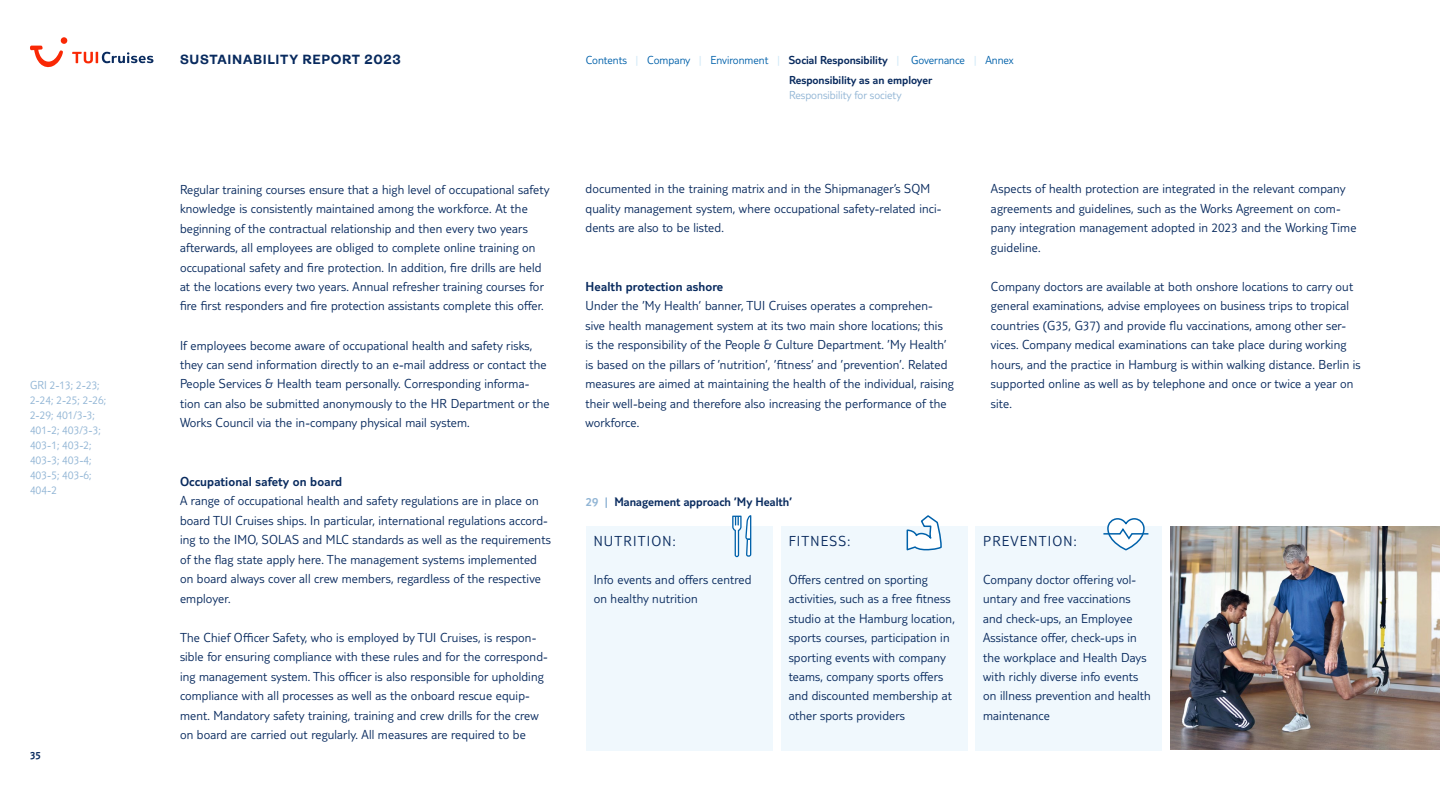
<style>
.page{position:relative;width:1440px;height:810px;background:#fff}
.page>*{position:absolute;margin:0;border:0;box-sizing:border-box;transform-origin:0 0}
.t1{font:300 15px "TUI Type";letter-spacing:.08em;color:#082a5e}
.t2{font:300 13.5px/19.5px "TUI Type";letter-spacing:.01em;color:#082a5e}
.t3{font:300 13.5px "TUI Type";letter-spacing:.01em;color:#082a5e}
.t4{font:700 13.5px "Ambit";letter-spacing:.05em;color:#082a5e}
.t5{font:300 12.75px "TUI Type";color:#082a5e}
.t6{font:300 12px/15px "TUI Type";color:#91b5d5}
.t7{font:300 12px "TUI Type";color:#0061aa}
.t8{font:300 12px "TUI Type";color:#082a5e}
.t9{font:300 11.25px "TUI Type";color:#082a5e}
.s1{color:#cae6f6}
.s2{color:#082a5e}
.s3{color:#91b5d5}
</style>
<div class="page">
<img style="left:1170px;top:527px;width:270px;height:223px">
<div style="left:975px;top:526px;width:187px;height:225px;background:#f0f8fd"></div>
<div style="left:781px;top:526px;width:187px;height:225px;background:#f0f8fd"></div>
<div style="left:586px;top:526px;width:187px;height:225px;background:#f0f8fd"></div>
<svg style="left:732px;top:515px;width:19px;height:42px"></svg>
<svg style="left:906px;top:515px;width:36px;height:36px"></svg>
<svg style="left:1103px;top:518px;width:46px;height:33px"></svg>
<svg style="left:30px;top:37px;width:123px;height:31px"></svg>
<p class="t6" style="left:30px;top:377px;width:78px">GRI 2-13; 2-23;<br>2-24; 2-25; 2-26;<br>2-29; 401/3-3;<br>401-2; 403/3-3;<br>403-1; 403-2;<br>403-3; 403-4;<br>403-5; 403-6;<br>404-2</p>
<p class="t9" style="left:30px;top:749px;width:13px">35</p>
<p class="t4" style="left:180px;top:52px;width:222px">SUSTAINABILITY REPORT 2023</p>
<p class="t2" style="left:180px;top:179px;width:371px">Regular training courses ensure that a high level of occupational safety knowledge is consistently maintained among the workforce. At the beginning of the contractual relationship and then every two years afterwards, all employees are obliged to complete online training on occupational safety and fire protection. In addition, fire drills are held at the locations every two years. Annual refresher training courses for fire first responders and fire protection assistants complete this offer.</p>
<p class="t2" style="left:180px;top:335px;width:371px">If employees become aware of occupational health and safety risks, they can send information directly to an e-mail address or contact the People Services &amp; Health team personally. Corresponding informa&shy;tion can also be submitted anonymously to the HR Department or the Works Council via the in-company physical mail system.</p>
<p class="t3" style="left:180px;top:474px;width:164px">Occupational safety on board</p>
<p class="t2" style="left:180px;top:491px;width:372px">A range of occupational health and safety regulations are in place on board TUI Cruises ships. In particular, international regulations accord&shy;ing to the IMO, SOLAS and MLC standards as well as the requirements of the flag state apply here. The management systems implemented on board always cover all crew members, regardless of the respective employer.</p>
<p class="t2" style="left:180px;top:627px;width:369px">The Chief Officer Safety, who is employed by TUI Cruises, is respon&shy;sible for ensuring compliance with these rules and for the correspond&shy;ing management system. This officer is also responsible for upholding compliance with all processes as well as the onboard rescue equip&shy;ment. Mandatory safety training, training and crew drills for the crew on board are carried out regularly. All measures are required to be</p>
<p class="t7" style="left:586px;top:53px;width:429px">Contents <span class="s1">|</span> Company <span class="s1">|</span> Environment <span class="s1">|</span> <span class="s2">Social Responsibility</span> <span class="s1">|</span> Governance <span class="s1">|</span> Annex</p>
<p class="t8" style="left:789px;top:73px;width:145px">Responsibility as an employer</p>
<p class="t6" style="left:789px;top:87px;width:114px">Responsibility for society</p>
<p class="t2" style="left:585px;top:179px;width:358px">documented in the training matrix and in the Shipmanager’s SQM quality management system, where occupational safety-related inci&shy;dents are also to be listed.</p>
<p class="t3" style="left:585px;top:279px;width:139px">Health protection ashore</p>
<p class="t2" style="left:585px;top:296px;width:370px">Under the ’My Health’ banner, TUI Cruises operates a comprehen&shy;sive health management system at its two main shore locations; this is the responsibility of the People &amp; Culture Department. ’My Health’ is based on the pillars of ’nutrition’, ’fitness’ and ’prevention’. Related measures are aimed at maintaining the health of the individual, raising their well-being and therefore also increasing the performance of the workforce.</p>
<p class="t5" style="left:586px;top:494px;width:208px"><span class="s3">29 |</span> Management approach ’My Health’</p>
<p class="t1" style="left:594px;top:533px;width:83px">NUTRITION:</p>
<p class="t2" style="left:594px;top:569px;width:159px">Info events and offers centred on healthy nutrition</p>
<p class="t1" style="left:789px;top:533px;width:18px">Fitness</p>
<p class="t1" style="left:847px;top:533px;width:4px">:</p>
<p class="t2" style="left:789px;top:569px;width:168px">Offers centred on sporting activities, such as a free fitness studio at the Hamburg location, sports courses, participation in sporting events with company teams, company sports offers and discounted membership at other sports providers</p>
<p class="t2" style="left:991px;top:179px;width:367px">Aspects of health protection are integrated in the relevant company agreements and guidelines, such as the Works Agreement on com&shy;pany integration management adopted in 2023 and the Working Time guideline.</p>
<p class="t2" style="left:991px;top:276px;width:371px">Company doctors are available at both onshore locations to carry out general examinations, advise employees on business trips to tropical countries (G35, G37) and provide flu vaccinations, among other ser&shy;vices. Company medical examinations can take place during working hours, and the practice in Hamburg is within walking distance. Berlin is supported online as well as by telephone and once or twice a year on site.</p>
<p class="t1" style="left:983px;top:533px;width:95px">PREVENTION:</p>
<p class="t2" style="left:983px;top:569px;width:169px">Company doctor offering vol&shy;untary and free vaccinations and check-ups, an Employee<br>Assistance offer, check-ups in the workplace and Health Days with richly diverse info events on illness prevention and health maintenance</p>
</div>
